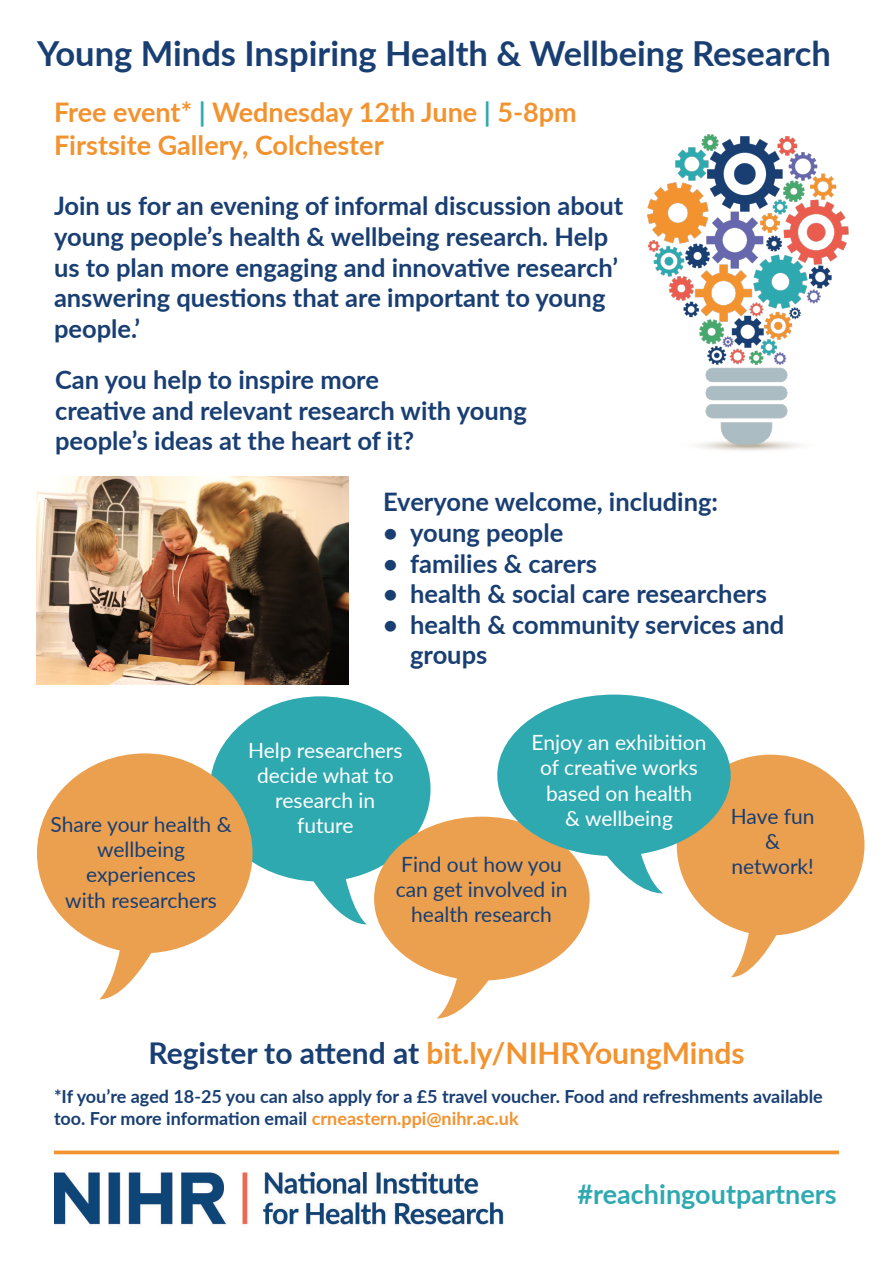
<style>
.page{position:relative;width:893px;height:1263px;background:#fff}
.page>*{position:absolute;margin:0;border:0;box-sizing:border-box;transform-origin:0 0}
.t1{font:700 34.5px "Lato";color:#193e72}
.t2{font:700 30px "Lato";color:#f29330}
.t3{font:700 27px/32.4px "Lato";color:#f29330}
.t4{font:700 27px "Lato";color:#2ea9b0}
.t5{font:700 25.5px/30.6px "Lato";color:#193e72}
.t6{font:21px/25.2px "Lato";color:#193e72;text-align:center}
.t7{font:21px/25.2px "Lato";color:#fff;text-align:center}
.t8{font:700 18px/21.6px "Lato";color:#193e72}
.s1{color:#2ea9b0}
.s2{color:#193e72}
.s3{color:#f29330}
</style>
<div class="page">
<svg style="left:691px;top:755px;width:173px;height:222px"></svg>
<img style="left:54px;top:1172px;width:449px;height:54px">
<svg style="left:54px;top:1150px;width:785px;height:4px;background:#f3a24c"></svg>
<img style="left:647px;top:134px;width:202px;height:317px">
<svg style="left:218px;top:696px;width:213px;height:228px;fill:#2ea9b0"></svg>
<svg style="left:374px;top:817px;width:216px;height:201px"></svg>
<svg style="left:497px;top:694px;width:234px;height:199px;fill:#2ea9b0"></svg>
<svg style="left:37px;top:753px;width:216px;height:246px;fill:#eba050"></svg>
<img style="left:37px;top:477px;width:312px;height:207px">
<svg style="left:88px;top:571px;width:22px;height:13px"></svg>
<p class="t1" style="left:37px;top:28px;width:795px">Young Minds Inspiring Health &amp; Wellbeing Research</p>
<p class="t3" style="left:54px;top:95px;width:524px">Free event* <span class="s1">|</span> Wednesday 12th June <span class="s1">|</span> 5-8pm<br>Firstsite Gallery, Colchester</p>
<p class="t5" style="left:54px;top:190px;width:571px">Join us for an evening of informal discussion about young people’s health &amp; wellbeing research. Help us to plan more engaging and innovative research’ answering questions that are important to young people.’</p>
<p class="t5" style="left:55px;top:363px;width:473px">Can you help to inspire more<br>creative and relevant research with young people’s ideas at the heart of it?</p>
<p class="t5" style="left:383px;top:486px;width:337px">Everyone welcome, including:</p>
<p class="t5" style="left:383px;top:516px;width:182px">• young people</p>
<p class="t5" style="left:383px;top:547px;width:216px">• families &amp; carers</p>
<p class="t5" style="left:383px;top:577px;width:385px">• health &amp; social care researchers</p>
<p class="t5" style="left:410px;top:608px;width:376px;text-indent:-27px">• health &amp; community services and groups</p>
<p class="t7" style="left:532px;top:729px;width:176px">Enjoy an exhibition of creative works based on health<br>&amp; wellbeing</p>
<p class="t7" style="left:248px;top:736px;width:156px">Help researchers decide what to research in future</p>
<p class="t6" style="left:396px;top:851px;width:173px">Find out how you can get involved in health research</p>
<p class="t6" style="left:51px;top:811px;width:183px">Share your health &amp; wellbeing experiences<br>with researchers</p>
<p class="t6" style="left:731px;top:803px;width:85px">Have fun &amp; network!</p>
<p class="t2" style="left:148px;top:1031px;width:598px"><span class="s2">Register to attend at</span> bit.ly/NIHRYoungMinds</p>
<p class="t8" style="left:54px;top:1085px;width:770px">*If you’re aged 18-25 you can also apply for a £5 travel voucher. Food and refreshments available too. For more information email <span class="s3">crneastern.ppi@nihr.ac.uk</span></p>
<p class="t4" style="left:577px;top:1174px;width:261px">#reachingoutpartners</p>
</div>
